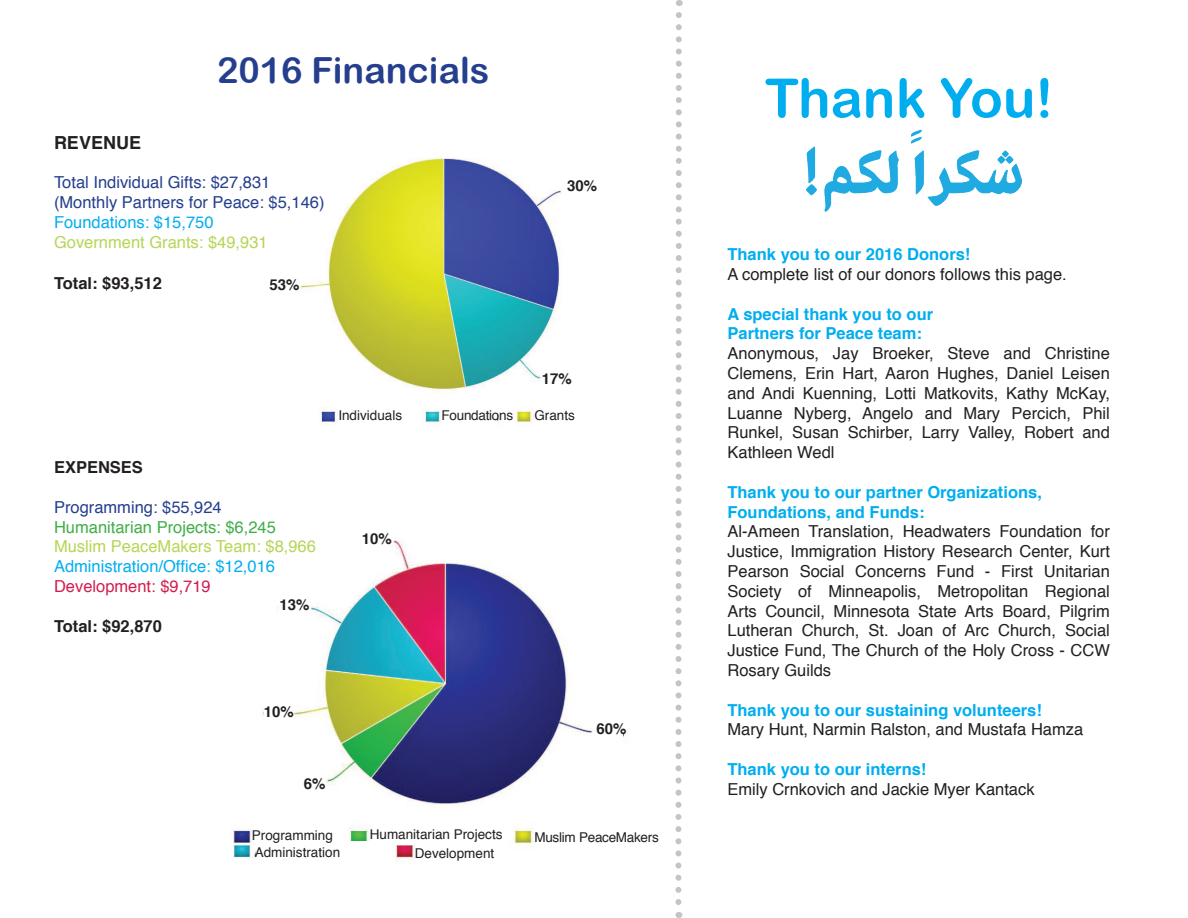
<style>
.page{position:relative;width:1188px;height:918px;background:#fff}
.page>*{position:absolute;margin:0;border:0;box-sizing:border-box;transform-origin:0 0}
.t1{font:54px "Arial Rounded MT Bold";color:#00aeef}
.t2{font:36px "Arial Rounded MT Bold";color:#253f8e}
.t3{font:700 18px "Helvetica";color:#231f20}
.t4{font:16.5px/19.8px "Helvetica";color:#231f20;text-align:justify}
.t5{font:700 16.5px/19.8px "Helvetica";color:#00aeef}
.t6{font:16.5px/19.8px "Helvetica";color:#253f8e}
.t7{font:16.5px "Helvetica";color:#b7d557}
.t8{font:16.5px "Helvetica";color:#00aeef}
.t9{font:700 16.5px "Helvetica";color:#231f20}
.t10{font:16.5px "Helvetica";color:#40ae49}
.t11{font:16.5px "Helvetica";color:#d11e4f}
.t12{font:700 15px "Helvetica";color:#231f20}
.t13{font:13.5px "Helvetica";color:#231f20}
.t14{font:13.5px "Helvetica";letter-spacing:-.02em;color:#231f20}
</style>
<div class="page">
<img style="left:300px;top:158px;width:262px;height:268px">
<img style="left:233px;top:540px;width:392px;height:319px">
<svg style="left:675px;top:15px;width:7px;height:903px"></svg>
<img style="left:806px;top:129px;width:215px;height:82px">
<div style="left:542px;top:367px;width:27px;height:38px;background:#fff"></div>
<div style="left:362px;top:527px;width:27px;height:38px;background:#fff"></div>
<div style="left:279px;top:593px;width:27px;height:38px;background:#fff"></div>
<div style="left:264px;top:700px;width:27px;height:38px;background:#fff"></div>
<div style="left:298px;top:772px;width:27px;height:37px;background:#fff"></div>
<div style="left:597px;top:716px;width:26px;height:38px;background:#fff"></div>
<div style="left:338px;top:403px;width:83px;height:25px;background:#fff"></div>
<div style="left:442px;top:403px;width:55px;height:25px;background:#fff"></div>
<div style="left:534px;top:403px;width:83px;height:25px;background:#fff"></div>
<div style="left:253px;top:824px;width:83px;height:25px;background:#fff"></div>
<div style="left:256px;top:841px;width:128px;height:18px;background:#fff"></div>
<div style="left:536px;top:825px;width:129px;height:20px;background:#fff"></div>
<div style="left:415px;top:839px;width:83px;height:24px;background:#fff"></div>
<div style="left:371px;top:822px;width:127px;height:23px;background:#fff"></div>
<h2 class="t2" style="left:217px;top:49px;width:274px">2016 Financials</h2>
<p class="t3" style="left:54px;top:128px;width:89px">REVENUE</p>
<p class="t6" style="left:54px;top:173px;width:272px">Total Individual Gifts: $27,831 (Monthly Partners for Peace: $5,146)</p>
<p class="t8" style="left:54px;top:209px;width:161px">Foundations: $15,750</p>
<p class="t7" style="left:54px;top:229px;width:215px">Government Grants: $49,931</p>
<p class="t9" style="left:54px;top:270px;width:109px">Total: $93,512</p>
<p class="t12" style="left:270px;top:273px;width:32px">53%</p>
<p class="t12" style="left:567px;top:174px;width:32px">30%</p>
<p class="t12" style="left:542px;top:367px;width:32px">17%</p>
<p class="t9" style="left:54px;top:454px;width:90px">EXPENSES</p>
<p class="t6" style="left:54px;top:498px;width:169px">Programming: $55,924</p>
<p class="t10" style="left:54px;top:514px;width:223px">Humanitarian Projects: $6,245</p>
<p class="t7" style="left:54px;top:534px;width:263px">Muslim PeaceMakers Team: $8,966</p>
<p class="t8" style="left:54px;top:554px;width:223px">Administration/Office: $12,016</p>
<p class="t11" style="left:54px;top:574px;width:158px">Development: $9,719</p>
<p class="t9" style="left:54px;top:613px;width:109px">Total: $92,870</p>
<p class="t12" style="left:279px;top:593px;width:32px">13%</p>
<p class="t13" style="left:338px;top:404px;width:65px">Individuals</p>
<p class="t14" style="left:442px;top:404px;width:73px">Foundations</p>
<p class="t13" style="left:534px;top:404px;width:42px">Grants</p>
<p class="t12" style="left:362px;top:527px;width:32px">10%</p>
<p class="t12" style="left:264px;top:700px;width:32px">10%</p>
<p class="t12" style="left:304px;top:772px;width:23px">6%</p>
<p class="t12" style="left:597px;top:716px;width:32px">60%</p>
<p class="t13" style="left:370px;top:823px;width:134px">Humanitarian Projects</p>
<p class="t13" style="left:252px;top:825px;width:83px">Programming</p>
<p class="t14" style="left:534px;top:827px;width:126px">Muslim PeaceMakers</p>
<p class="t13" style="left:415px;top:843px;width:81px">Development</p>
<p class="t13" style="left:255px;top:842px;width:87px">Administration</p>
<h1 class="t1" style="left:765px;top:66px;width:290px">Thank You!</h1>
<p class="t5" style="left:728px;top:245px;width:244px">Thank you to our 2016 Donors!</p>
<p class="t4" style="left:728px;top:265px;width:341px">A complete list of our donors follows this page.</p>
<p class="t5" style="left:728px;top:304px;width:207px">A special thank you to our<br>Partners for Peace team:</p>
<p class="t4" style="left:728px;top:344px;width:384px">Anonymous, Jay Broeker, Steve and Christine Clemens, Erin Hart, Aaron Hughes, Daniel Leisen and Andi Kuenning, Lotti Matkovits, Kathy McKay, Luanne Nyberg, Angelo and Mary Percich, Phil Runkel, Susan Schirber, Larry Valley, Robert and Kathleen Wedl</p>
<p class="t5" style="left:728px;top:482px;width:316px">Thank you to our partner Organizations,<br>Foundations, and Funds:</p>
<p class="t4" style="left:728px;top:522px;width:384px">Al-Ameen Translation, Headwaters Foundation for Justice, Immigration History Research Center, Kurt Pearson Social Concerns Fund - First Unitarian Society of Minneapolis, Metropolitan Regional Arts Council, Minnesota State Arts Board, Pilgrim Lutheran Church, St. Joan of Arc Church, Social Justice Fund, The Church of the Holy Cross - CCW Rosary Guilds</p>
<p class="t5" style="left:728px;top:700px;width:316px">Thank you to our sustaining volunteers!</p>
<p class="t4" style="left:728px;top:720px;width:357px">Mary Hunt, Narmin Ralston, and Mustafa Hamza</p>
<p class="t5" style="left:728px;top:759px;width:200px">Thank you to our interns!</p>
<p class="t4" style="left:728px;top:780px;width:309px">Emily Crnkovich and Jackie Myer Kantack</p>
</div>
